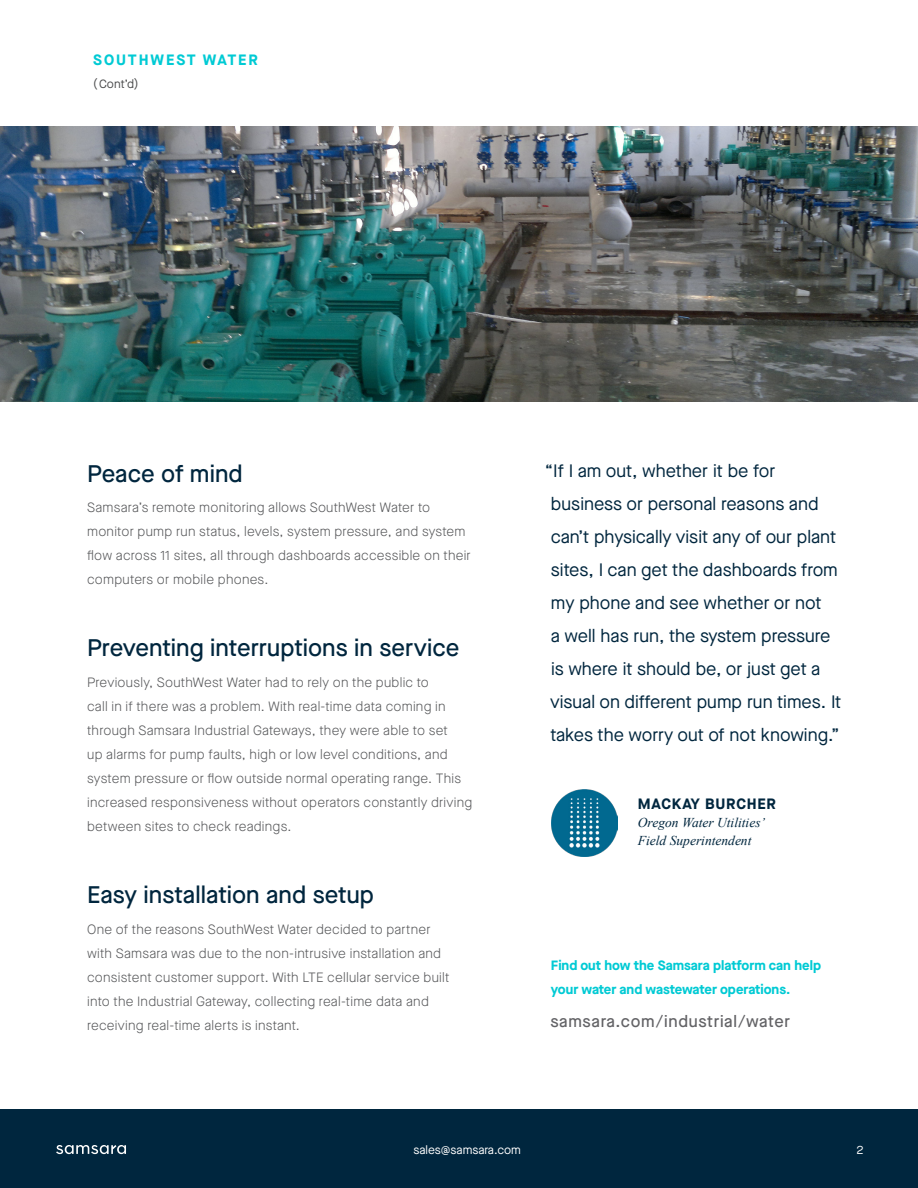
<style>
.page{position:relative;width:918px;height:1188px;background:#fff}
.page>*{position:absolute;margin:0;border:0;box-sizing:border-box;transform-origin:0 0}
.t1{font:500 24px "Maison Neue";color:#00263e}
.Quote_Style{font:18px/33px "Maison Neue";color:#00263e}
.Paragraph{font:500 16.5px "Maison Neue";letter-spacing:.04em;color:#636366}
.t2{font:700 15px "Maison Neue";letter-spacing:.125em;color:#00cad4}
.t3{font:700 15px "Maison Neue";letter-spacing:.05em;color:#00263e}
.t4{font:300 13.5px/24px "Maison Neue";letter-spacing:.015em;color:#57585a}
.t5{font:700 13.5px/24px "Maison Neue";color:#00cad4}
.t6{font:italic 13.5px/18px "Times New Roman";color:#00263e}
.t7{font:12px "Maison Neue";color:#fff}
.t8{font:12px "Maison Neue";color:#4b4c4d}
</style>
<div class="page">
<div style="left:0;top:1110px;width:918px;height:78px;background:#00263e"></div>
<svg style="left:56px;top:1145px;width:70px;height:9px"></svg>
<img style="left:0;top:126px;width:918px;height:276px">
<img style="left:551px;top:790px;width:67px;height:66px">
<h4 class="t2" style="left:93px;top:49px;width:166px">SOUTHWEST WATER</h4>
<h4 class="t8" style="left:93px;top:76px;width:47px">(Cont’d)</h4>
<h2 class="t1" style="left:87px;top:457px;width:157px">Peace of mind</h2>
<h2 class="t4" style="left:87px;top:496px;width:385px">Samsara’s remote monitoring allows SouthWest Water to monitor pump run status, levels, system pressure, and system flow across 11 sites, all through dashboards accessible on their computers or mobile phones.</h2>
<h2 class="t1" style="left:87px;top:632px;width:374px">Preventing interruptions in service</h2>
<h2 class="t4" style="left:87px;top:670px;width:387px">Previously, SouthWest Water had to rely on the public to<br>call in if there was a problem. With real-time data coming in through Samsara Industrial Gateways, they were able to set<br>up alarms for pump faults, high or low level conditions, and system pressure or flow outside normal operating range. This increased responsiveness without operators constantly driving between sites to check readings.</h2>
<h2 class="t1" style="left:87px;top:878px;width:288px">Easy installation and setup</h2>
<h2 class="t4" style="left:87px;top:917px;width:364px">One of the reasons SouthWest Water decided to partner with Samsara was due to the non-intrusive installation and consistent customer support. With LTE cellular service built into the Industrial Gateway, collecting real-time data and receiving real-time alerts is instant.</h2>
<p class="Quote_Style" style="left:545px;top:454px;width:298px">“If I am out, whether it be for business or personal reasons and can’t physically visit any of our plant sites, I can get the dashboards from my phone and see whether or not<br>a well has run, the system pressure is where it should be, or just get a visual on different pump run times. It takes the worry out of not knowing.”</p>
<h3 class="t3" style="left:638px;top:793px;width:140px">MACKAY BURCHER</h3>
<h3 class="t6" style="left:638px;top:813px;width:129px">Oregon Water Utilities’<br>Field Superintendent</h3>
<p class="t5" style="left:551px;top:953px;width:272px">Find out how the Samsara platform can help your water and wastewater operations.</p>
<p class="Paragraph" style="left:550px;top:1010px;width:241px">samsara.com/industrial/water</p>
<p class="t7" style="left:413px;top:1142px;width:109px">sales@samsara.com</p>
<p class="t7" style="left:857px;top:1142px;width:9px">2</p>
</div>
